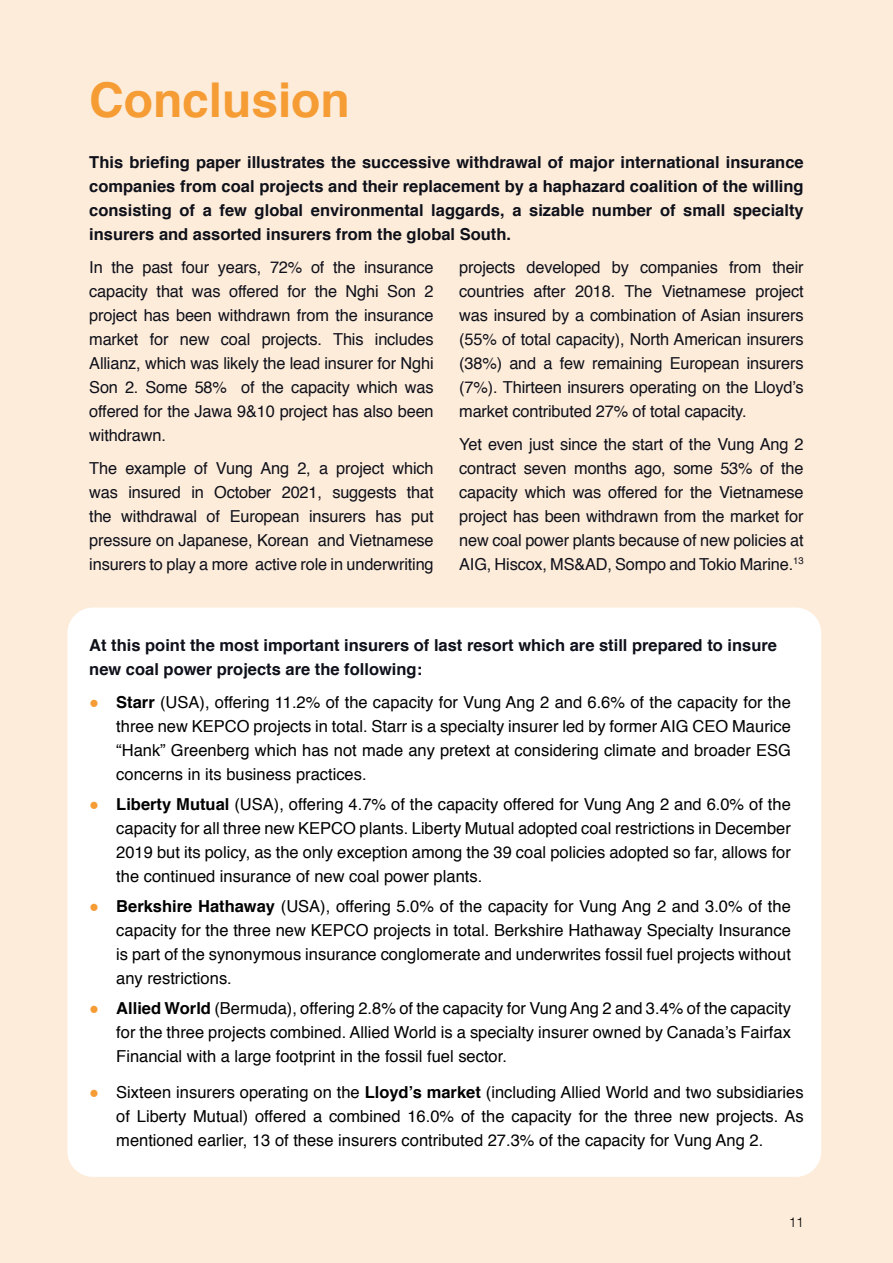
<style>
.page{position:relative;width:893px;height:1263px;background:#feecda}
.page>*{position:absolute;margin:0;border:0;box-sizing:border-box;transform-origin:0 0}
.t1{font:700 48px "Helvetica";color:#f59c35}
.t2{font:16.5px/24px "Helvetica";color:#000;text-align:justify}
.t3{font:16.5px/24px "Helvetica";letter-spacing:-.01em;color:#0e101a;text-align:justify}
.t4{font:700 16.5px/24px "Helvetica";color:#0e101a;text-align:justify}
.t5{font:300 13.5px "Helvetica";color:#000}
.s1{font-weight:700;color:#f59c35}
.s2{font-weight:700}
</style>
<div class="page">
<div style="left:67px;top:607px;width:754px;height:570px;background:#fff;border-radius:26px"></div>
<h1 class="t1" style="left:89px;top:61px;width:262px">Conclusion</h1>
<p class="t4" style="left:89px;top:150px;width:716px">This briefing paper illustrates the successive withdrawal of major international insurance companies from coal projects and their replacement by a haphazard coalition of the willing consisting of a few global environmental laggards, a sizable number of small specialty insurers and assorted insurers from the global South.</p>
<p class="t3" style="left:89px;top:255px;width:346px">In the past four years, 72% of the insurance capacity that was offered for the Nghi Son 2 project has been withdrawn from the insurance market for new coal projects. This includes Allianz, which was likely the lead insurer for Nghi Son 2. Some 58% of the capacity which was offered for the Jawa 9&amp;10 project has also been withdrawn.</p>
<p class="t3" style="left:89px;top:457px;width:346px">The example of Vung Ang 2, a project which was insured in October 2021, suggests that the withdrawal of European insurers has put pressure on Japanese, Korean and Vietnamese insurers to play a more active role in underwriting</p>
<p class="t3" style="left:459px;top:256px;width:346px">projects developed by companies from their countries after 2018. The Vietnamese project was insured by a combination of Asian insurers (55% of total capacity), North American insurers (38%) and a few remaining European insurers (7%). Thirteen insurers operating on the Lloyd’s market contributed 27% of total capacity.</p>
<p class="t3" style="left:459px;top:433px;width:346px">Yet even just since the start of the Vung Ang 2 contract seven months ago, some 53% of the capacity which was offered for the Vietnamese project has been withdrawn from the market for new coal power plants because of new policies at AIG, Hiscox, MS&amp;AD, Sompo and Tokio Marine.<sup>13</sup></p>
<p class="t4" style="left:89px;top:633px;width:689px">At this point the most important insurers of last resort which are still prepared to insure new coal power projects are the following:</p>
<p class="t2" style="left:116px;top:691px;width:676px;text-indent:-27px"><span class="s1">●</span> <span class="s2">Starr</span> (USA), offering 11.2% of the capacity for Vung Ang 2 and 6.6% of the capacity for the three new KEPCO projects in total. Starr is a specialty insurer led by former AIG CEO Maurice “Hank” Greenberg which has not made any pretext at considering climate and broader ESG concerns in its business practices.</p>
<p class="t2" style="left:116px;top:793px;width:676px;text-indent:-27px"><span class="s1">●</span> <span class="s2">Liberty Mutual</span> (USA), offering 4.7% of the capacity offered for Vung Ang 2 and 6.0% of the capacity for all three new KEPCO plants. Liberty Mutual adopted coal restrictions in December 2019 but its policy, as the only exception among the 39 coal policies adopted so far, allows for the continued insurance of new coal power plants.</p>
<p class="t2" style="left:116px;top:895px;width:676px;text-indent:-27px"><span class="s1">●</span> <span class="s2">Berkshire Hathaway</span> (USA), offering 5.0% of the capacity for Vung Ang 2 and 3.0% of the capacity for the three new KEPCO projects in total. Berkshire Hathaway Specialty Insurance is part of the synonymous insurance conglomerate and underwrites fossil fuel projects without any restrictions.</p>
<p class="t2" style="left:116px;top:997px;width:676px;text-indent:-27px"><span class="s1">●</span> <span class="s2">Allied World</span> (Bermuda), offering 2.8% of the capacity for Vung Ang 2 and 3.4% of the capacity for the three projects combined. Allied World is a specialty insurer owned by Canada’s Fairfax Financial with a large footprint in the fossil fuel sector.</p>
<p class="t2" style="left:116px;top:1081px;width:689px;text-indent:-27px"><span class="s1">●</span> Sixteen insurers operating on the <span class="s2">Lloyd’s market</span> (including Allied World and two subsidiaries of Liberty Mutual) offered a combined 16.0% of the capacity for the three new projects. As mentioned earlier, 13 of these insurers contributed 27.3% of the capacity for Vung Ang 2.</p>
<p class="t5" style="left:789px;top:1211px;width:17px">11</p>
</div>
